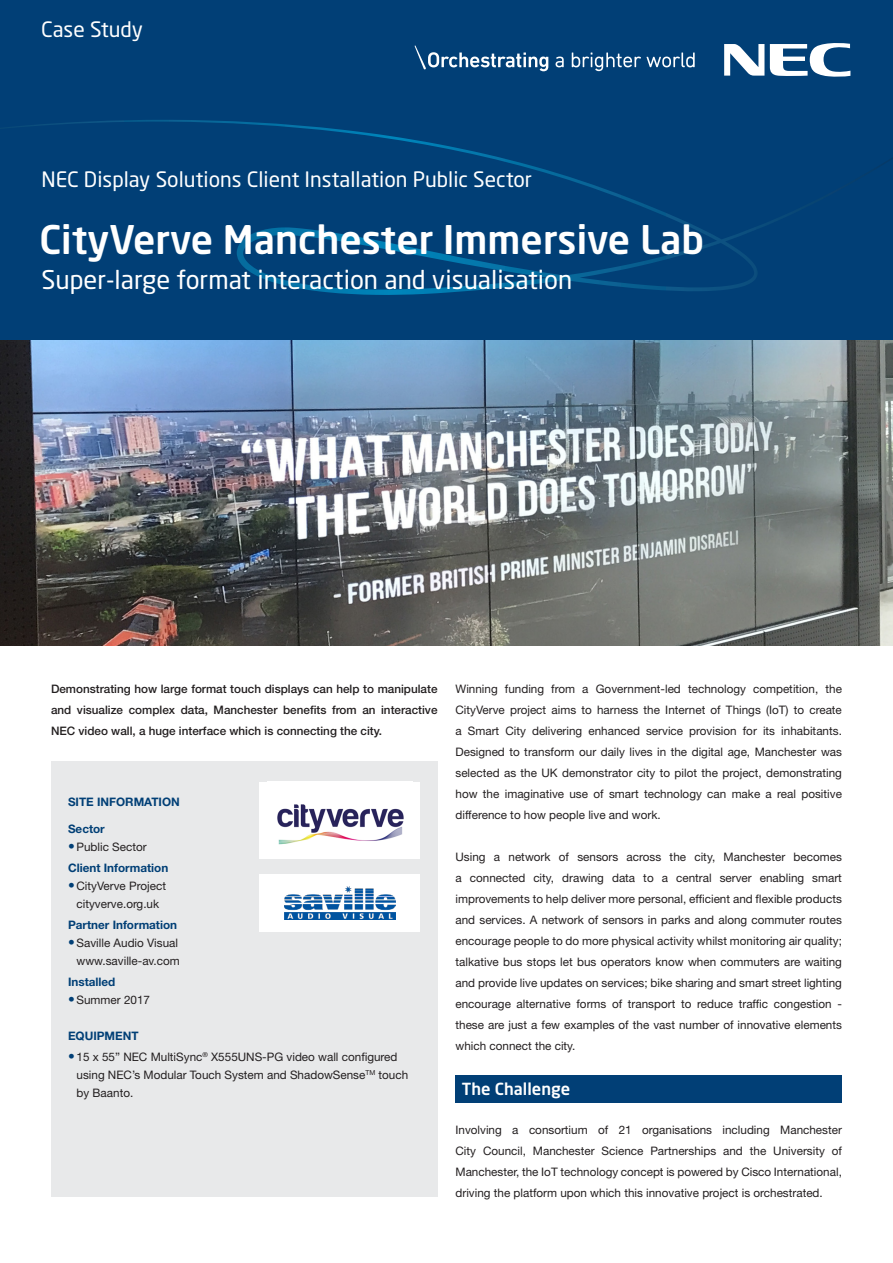
<style>
.page{position:relative;width:893px;height:1263px;background:#fff}
.page>*{position:absolute;margin:0;border:0;box-sizing:border-box;transform-origin:0 0}
.t1{font:500 39px "Neo Sans Pro";color:#fff}
.t2{font:25.5px "Neo Sans Pro";color:#fff}
.t3{font:21px "Neo Sans Pro";color:#fff}
.t4{font:500 16.5px "Neo Sans Pro";color:#fff}
.t5{font:11.7px/21px "Helvetica Neue LT Std";color:#231f20;text-align:justify}
.t6{font:500 11.7px/21px "Helvetica Neue LT Std";color:#231f20;text-align:justify}
.t7{font:700 11.7px "Helvetica Neue LT Std";color:#013f76}
.s1{font-size:13.5px;color:#013f76}
</style>
<div class="page">
<div style="left:0;top:0;width:893px;height:340px;background:#013f76"></div>
<div style="left:0;top:120px;width:893px;height:175px;background:#013f76"></div>
<svg style="left:724px;top:44px;width:40px;height:32px"></svg>
<svg style="left:770px;top:43px;width:80px;height:34px"></svg>
<svg style="left:556px;top:57px;width:8px;height:10px"></svg>
<svg style="left:572px;top:53px;width:123px;height:18px;background:#3b6b95"></svg>
<svg style="left:415px;top:45px;width:133px;height:26px;background:#376793"></svg>
<div style="left:455px;top:1075px;width:387px;height:28px;background:#013f76"></div>
<div style="left:51px;top:762px;width:386px;height:435px;background:#e8e9ea"></div>
<div style="left:259px;top:782px;width:161px;height:77px;background:#fff"></div>
<img style="left:277px;top:804px;width:127px;height:41px">
<div style="left:259px;top:874px;width:161px;height:58px;background:#fff"></div>
<img style="left:284px;top:886px;width:111px;height:34px">
<img style="left:0;top:340px;width:893px;height:305px">
<p class="t3" style="left:41px;top:17px;width:103px">Case Study</p>
<p class="t3" style="left:41px;top:166px;width:492px">NEC Display Solutions Client Installation Public Sector</p>
<p class="t1" style="left:39px;top:214px;width:666px">CityVerve Manchester Immersive Lab</p>
<p class="t2" style="left:41px;top:264px;width:532px">Super-large format interaction and visualisation</p>
<p class="t6" style="left:51px;top:678px;width:388px">Demonstrating how large format touch displays can help to manipulate and visualize complex data, Manchester benefits from an interactive NEC video wall, a huge interface which is connecting the city.</p>
<p class="t5" style="left:455px;top:678px;width:388px">Winning funding from a Government-led technology competition, the CityVerve project aims to harness the Internet of Things (IoT) to create a Smart City delivering enhanced service provision for its inhabitants.<br>Designed to transform our daily lives in the digital age, Manchester was selected as the UK demonstrator city to pilot the project, demonstrating how the imaginative use of smart technology can make a real positive difference to how people live and work.</p>
<p class="t5" style="left:455px;top:846px;width:388px">Using a network of sensors across the city, Manchester becomes a connected city, drawing data to a central server enabling smart improvements to help deliver more personal, efficient and flexible products and services. A network of sensors in parks and along commuter routes encourage people to do more physical activity whilst monitoring air quality; talkative bus stops let bus operators know when commuters are waiting and provide live updates on services; bike sharing and smart street lighting encourage alternative forms of transport to reduce traffic congestion - these are just a few examples of the vast number of innovative elements which connect the city.</p>
<p class="t4" style="left:462px;top:1079px;width:110px">The Challenge</p>
<p class="t5" style="left:455px;top:1119px;width:388px">Involving a consortium of 21 organisations including Manchester City Council, Manchester Science Partnerships and the University of Manchester, the IoT technology concept is powered by Cisco International, driving the platform upon which this innovative project is orchestrated.</p>
<p class="t7" style="left:68px;top:795px;width:113px">SITE INFORMATION</p>
<p class="t7" style="left:68px;top:822px;width:38px">Sector</p>
<p class="t5" style="left:68px;top:836px;width:80px"><span class="s1">•</span>Public Sector</p>
<p class="t7" style="left:68px;top:861px;width:102px">Client Information</p>
<p class="t5" style="left:68px;top:877px;width:99px;line-height:18px;text-align:center"><span class="s1">•</span> CityVerve Project cityverve.org.uk</p>
<p class="t7" style="left:68px;top:918px;width:111px">Partner Information</p>
<p class="t5" style="left:68px;top:934px;width:113px;line-height:18px;text-align:right"><span class="s1">•</span>Saville Audio Visual www.saville-av.com</p>
<p class="t7" style="left:68px;top:975px;width:49px">Installed</p>
<p class="t5" style="left:68px;top:989px;width:84px"><span class="s1">•</span>Summer 2017</p>
<p class="t7" style="left:68px;top:1029px;width:72px">EQUIPMENT</p>
<p class="t5" style="left:77px;top:1048px;width:333px;line-height:18px;text-align:left;text-indent:-9px"><span class="s1">•</span> 15 x 55” NEC MultiSync<sup>®</sup> X555UNS-PG video wall configured using NEC’s Modular Touch System and ShadowSense<sup>TM</sup> touch by Baanto.</p>
</div>
